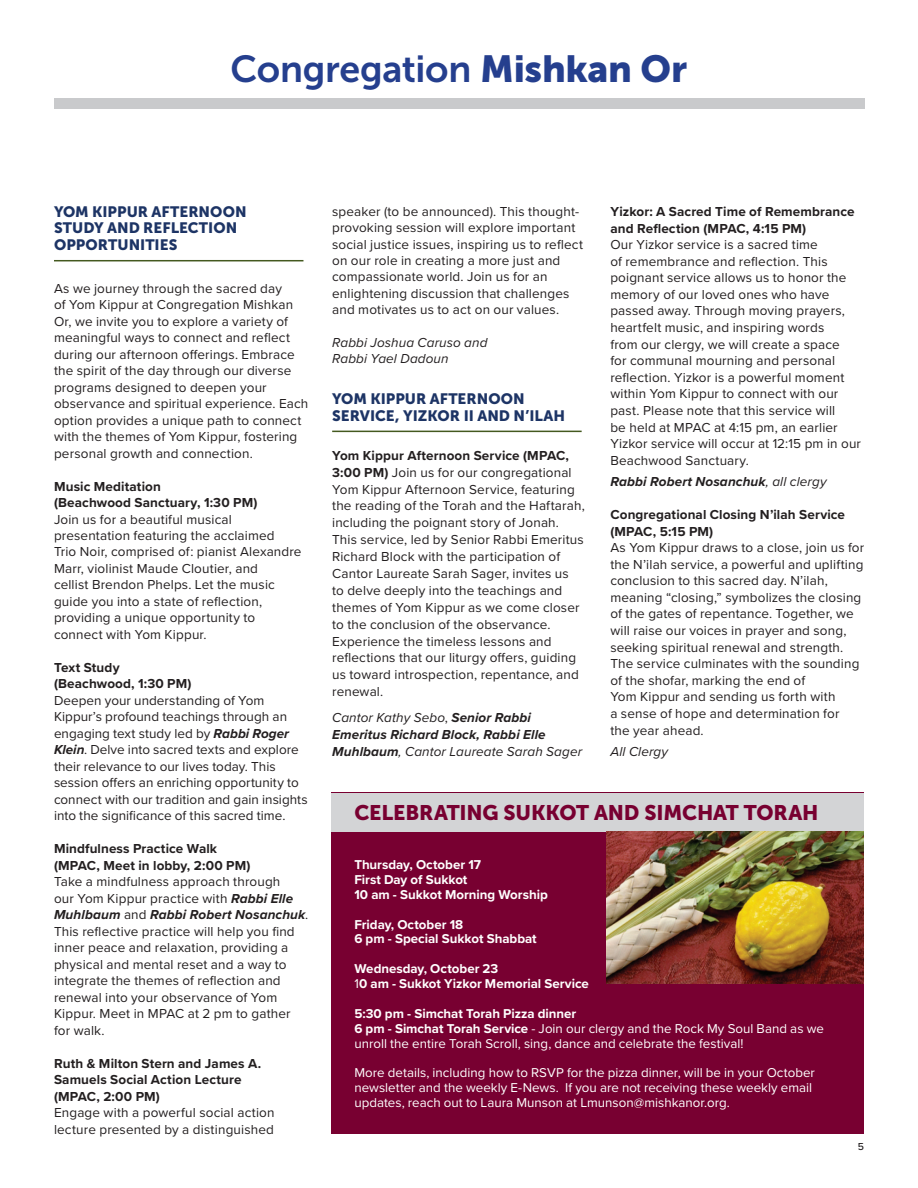
<style>
.page{position:relative;width:918px;height:1188px;background:#fff}
.page>*{position:absolute;margin:0;border:0;box-sizing:border-box;transform-origin:0 0}
.t1{font:37.5px "Museo Sans 700";letter-spacing:-.01em;color:#253f8e}
.t2{font:21px "Museo Sans 900";letter-spacing:-.01em;color:#780031}
.t3{font:15px/16.5px "Museo Sans 900";letter-spacing:.005em;color:#1d3465}
.t4{font:13.5px/16.5px "Proxima Nova";letter-spacing:.01em;color:#231f20}
.t5{font:700 13.5px/16.5px "Proxima Nova";letter-spacing:.01em;color:#231f20}
.t6{font:italic 700 13.5px/17px "Proxima Nova";letter-spacing:.01em;color:#231f20}
.t7{font:italic 13.5px/16.5px "Proxima Nova";letter-spacing:.005em;color:#231f20}
.t8{font:13.35px/14.9px "Proxima Nova";color:#fff}
.t9{font:700 13.35px/14.9px "Proxima Nova";color:#fff}
.t10{font:500 10.5px "Proxima Nova";color:#231f20}
.s1{font-family:"Museo Sans 900"}
.s2{font-weight:700}
.s3{font-weight:400}
.s4{font-weight:400;font-style:normal}
.s5{font-weight:700;font-style:italic}
</style>
<div class="page">
<div style="left:54px;top:98px;width:810px;height:10px;background:#c9cacc"></div>
<hr style="left:54px;top:260px;width:249px;height:1px;background:#44591f">
<hr style="left:332px;top:431px;width:250px;height:1px;background:#44591f">
<div style="left:332px;top:793px;width:532px;height:341px;background:#780031"></div>
<div style="left:332px;top:793px;width:532px;height:39px;background:#d3d4d6"></div>
<img style="left:607px;top:832px;width:257px;height:152px">
<h1 class="t1" style="left:231px;top:48px;width:458px">Congregation <span class="s1">Mishkan Or</span></h1>
<p class="t3" style="left:54px;top:203px;width:194px">YOM KIPPUR AFTERNOON<br>STUDY AND REFLECTION<br>OPPORTUNITIES</p>
<p class="t4" style="left:332px;top:203px;width:252px">speaker (to be announced). This thought&shy;provoking session will explore important social justice issues, inspiring us to reflect on our role in creating a more just and compassionate world. Join us for an enlightening discussion that challenges and motivates us to act on our values.</p>
<p class="t7" style="left:332px;top:333px;width:157px">Rabbi Joshua Caruso and<br>Rabbi Yael Dadoun</p>
<p class="t3" style="left:332px;top:391px;width:234px">YOM KIPPUR AFTERNOON<br>SERVICE, YIZKOR II AND N’ILAH</p>
<p class="t4" style="left:332px;top:446px;width:254px;line-height:17px"><span class="s2">Yom Kippur Afternoon Service (MPAC, 3:00 PM)</span> Join us for our congregational Yom Kippur Afternoon Service, featuring the reading of the Torah and the Haftarah, including the poignant story of Jonah.<br>This service, led by Senior Rabbi Emeritus Richard Block with the participation of Cantor Laureate Sarah Sager, invites us<br>to delve deeply into the teachings and themes of Yom Kippur as we come closer to the conclusion of the observance.<br>Experience the timeless lessons and reflections that our liturgy offers, guiding us toward introspection, repentance, and renewal.</p>
<p class="t6" style="left:332px;top:709px;width:251px"><span class="s3">Cantor Kathy Sebo</span><span class="s4">,</span> Senior Rabbi<br>Emeritus Richard Block, Rabbi Elle<br>Muhlbaum<span class="s3">, Cantor Laureate Sarah Sager</span></p>
<p class="t5" style="left:610px;top:203px;width:246px">Yizkor: A Sacred Time of Remembrance and Reflection (MPAC, 4:15 PM)</p>
<p class="t4" style="left:610px;top:236px;width:252px">Our Yizkor service is a sacred time<br>of remembrance and reflection. This poignant service allows us to honor the memory of our loved ones who have passed away. Through moving prayers, heartfelt music, and inspiring words<br>from our clergy, we will create a space<br>for communal mourning and personal reflection. Yizkor is a powerful moment within Yom Kippur to connect with our past. Please note that this service will<br>be held at MPAC at 4:15 pm, an earlier Yizkor service will occur at 12:15 pm in our Beachwood Sanctuary.</p>
<p class="t6" style="left:610px;top:473px;width:218px">Rabbi Robert Nosanchuk<span class="s3">, all clergy</span></p>
<p class="t5" style="left:610px;top:506px;width:236px">Congregational Closing N’ilah Service (MPAC, 5:15 PM)</p>
<p class="t4" style="left:610px;top:539px;width:255px">As Yom Kippur draws to a close, join us for the N’ilah service, a powerful and uplifting conclusion to this sacred day. N’ilah, meaning “closing,” symbolizes the closing of the gates of repentance. Together, we will raise our voices in prayer and song, seeking spiritual renewal and strength.<br>The service culminates with the sounding of the shofar, marking the end of<br>Yom Kippur and sending us forth with<br>a sense of hope and determination for<br>the year ahead.</p>
<p class="t7" style="left:610px;top:742px;width:59px">All Clergy</p>
<p class="t4" style="left:54px;top:279px;width:256px">As we journey through the sacred day<br>of Yom Kippur at Congregation Mishkan Or, we invite you to explore a variety of meaningful ways to connect and reflect during our afternoon offerings. Embrace the spirit of the day through our diverse programs designed to deepen your observance and spiritual experience. Each option provides a unique path to connect with the themes of Yom Kippur, fostering personal growth and connection.</p>
<p class="t5" style="left:54px;top:477px;width:205px">Music Meditation<br>(Beachwood Sanctuary, 1:30 PM)</p>
<p class="t4" style="left:54px;top:510px;width:249px">Join us for a beautiful musical presentation featuring the acclaimed<br>Trio Noir, comprised of: pianist Alexandre Marr, violinist Maude Cloutier, and<br>cellist Brendon Phelps. Let the music guide you into a state of reflection, providing a unique opportunity to connect with Yom Kippur.</p>
<p class="t5" style="left:54px;top:659px;width:139px">Text Study (Beachwood, 1:30 PM)</p>
<p class="t4" style="left:54px;top:692px;width:255px">Deepen your understanding of Yom Kippur’s profound teachings through an engaging text study led by <span class="s5">Rabbi Roger Klein</span>. Delve into sacred texts and explore their relevance to our lives today. This session offers an enriching opportunity to connect with our tradition and gain insights into the significance of this sacred time.</p>
<p class="t5" style="left:54px;top:840px;width:198px">Mindfulness Practice Walk (MPAC, Meet in lobby, 2:00 PM)</p>
<p class="t4" style="left:54px;top:873px;width:256px">Take a mindfulness approach through<br>our Yom Kippur practice with <span class="s5">Rabbi Elle Muhlbaum</span> and <span class="s5">Rabbi Robert Nosanchuk</span>.<br>This reflective practice will help you find inner peace and relaxation, providing a physical and mental reset and a way to integrate the themes of reflection and renewal into your observance of Yom Kippur. Meet in MPAC at 2 pm to gather for walk.</p>
<p class="t5" style="left:54px;top:1055px;width:209px">Ruth &amp; Milton Stern and James A.<br>Samuels Social Action Lecture (MPAC, 2:00 PM)</p>
<p class="t4" style="left:54px;top:1104px;width:222px">Engage with a powerful social action lecture presented by a distinguished</p>
<h2 class="t2" style="left:354px;top:801px;width:466px">CELEBRATING SUKKOT AND SIMCHAT TORAH</h2>
<p class="t9" style="left:354px;top:857px;width:195px">Thursday, October 17<br>First Day of Sukkot<br>10 am - Sukkot Morning Worship</p>
<p class="t9" style="left:354px;top:916px;width:184px">Friday, October 18<br>6 pm - Special Sukkot Shabbat</p>
<p class="t9" style="left:354px;top:961px;width:236px">Wednesday, October 23<br><span class="s3">1</span>0 am - Sukkot Yizkor Memorial Service</p>
<p class="t8" style="left:354px;top:1005px;width:471px"><span class="s2">5:30 pm - Simchat Torah Pizza dinner<br>6 pm - Simchat Torah Service</span> - Join our clergy and the Rock My Soul Band as we unroll the entire Torah Scroll, sing, dance and celebrate the festival!</p>
<p class="t8" style="left:354px;top:1065px;width:462px">More details, including how to RSVP for the pizza dinner, will be in your October newsletter and the weekly E-News. If you are not receiving these weekly email updates, reach out to Laura Munson at Lmunson@mishkanor.org.</p>
<p class="t10" style="left:858px;top:1138px;width:8px">5</p>
</div>
